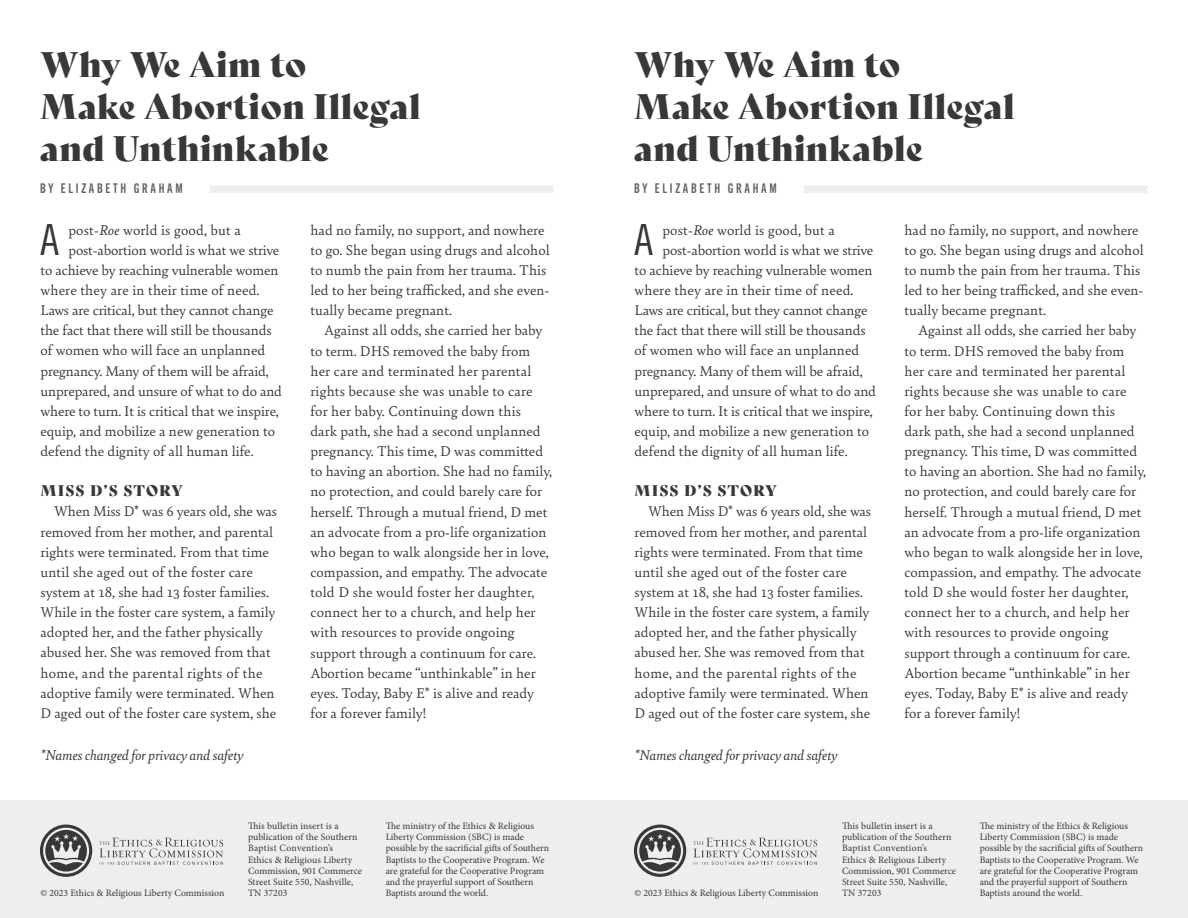
<style>
.page{position:relative;width:1188px;height:918px;background:#fff}
.page>*{position:absolute;margin:0;border:0;box-sizing:border-box;transform-origin:0 0}
.t1{font:42.9px "Trade Gothic LT Std Cn 18";color:#383839}
.t2{font:34.5px/42px "Bely Display";letter-spacing:.01em;color:#383839}
.t3{font:15px/20.1px "Bely";color:#383839}
.t4{font:italic 15px "Bely";color:#383839}
.t5{font:15px "Bely Display";letter-spacing:.075em;color:#383839}
.t6{font:13.5px "Trade Gothic Next SR Pro Bd Cm";letter-spacing:.2em;color:#636366}
.t7{font:9.75px/11.2px "Minion Pro";color:#383839}
.s1{font-style:italic}
</style>
<div class="page">
<div style="left:0;top:800px;width:594px;height:118px;background:#eeeeef"></div>
<svg style="left:99px;top:838px;width:124px;height:27px"></svg>
<svg style="left:40px;top:825px;width:52px;height:52px"></svg>
<div style="left:210px;top:185px;width:344px;height:8px;background:#eeeeef"></div>
<div style="left:594px;top:800px;width:594px;height:118px;background:#eeeeef"></div>
<svg style="left:693px;top:838px;width:124px;height:27px"></svg>
<svg style="left:634px;top:825px;width:52px;height:52px"></svg>
<div style="left:804px;top:185px;width:344px;height:8px;background:#eeeeef"></div>
<h2 class="t2" style="left:40px;top:41px;width:382px">Why We Aim to<br>Make Abortion Illegal and Unthinkable</h2>
<p class="t6" style="left:40px;top:179px;width:144px">BY ELIZABETH GRAHAM</p>
<p class="t3" style="left:68px;top:219px;width:174px">post-<span class="s1">Roe</span> world is good, but a</p>
<p class="t3" style="left:68px;top:239px;width:212px">post-abortion world is what we strive</p>
<p class="t3" style="left:41px;top:259px;width:239px">to achieve by reaching vulnerable women</p>
<p class="t3" style="left:41px;top:279px;width:221px">where they are in their time of need.</p>
<p class="t3" style="left:41px;top:299px;width:234px">Laws are critical, but they cannot change</p>
<p class="t3" style="left:41px;top:320px;width:233px">the fact that there will still be thousands</p>
<p class="t3" style="left:41px;top:340px;width:226px">of women who will face an unplanned</p>
<p class="t3" style="left:41px;top:360px;width:230px">pregnancy. Many of them will be afraid,</p>
<p class="t3" style="left:41px;top:380px;width:243px">unprepared, and unsure of what to do and</p>
<p class="t3" style="left:41px;top:400px;width:240px">where to turn. It is critical that we inspire,</p>
<p class="t3" style="left:41px;top:420px;width:236px">equip, and mobilize a new generation to</p>
<p class="t3" style="left:41px;top:440px;width:215px">defend the dignity of all human life.</p>
<p class="t5" style="left:41px;top:479px;width:144px">MISS D’S STORY</p>
<p class="t3" style="left:41px;top:501px;width:238px;text-indent:14px">When Miss D* was 6 years old, she was removed from her mother, and parental rights were terminated. From that time until she aged out of the foster care system at 18, she had 13 foster families.<br>While in the foster care system, a family adopted her, and the father physically abused her. She was removed from that home, and the parental rights of the adoptive family were terminated. When D aged out of the foster care system, she</p>
<h1 class="t1" style="left:40px;top:214px;width:21px">A</h1>
<p class="t3" style="left:311px;top:219px;width:241px">had no family, no support, and nowhere to go. She began using drugs and alcohol to numb the pain from her trauma. This led to her being trafficked, and she even&shy;tually became pregnant.</p>
<p class="t3" style="left:311px;top:320px;width:243px;text-indent:14px">Against all odds, she carried her baby to term. DHS removed the baby from her care and terminated her parental rights because she was unable to care for her baby. Continuing down this<br>dark path, she had a second unplanned pregnancy. This time, D was committed to having an abortion. She had no family, no protection, and could barely care for herself. Through a mutual friend, D met an advocate from a pro-life organization who began to walk alongside her in love, compassion, and empathy. The advocate told D she would foster her daughter, connect her to a church, and help her with resources to provide ongoing support through a continuum for care.<br>Abortion became “unthinkable” in her eyes. Today, Baby E* is alive and ready for a forever family!</p>
<p class="t4" style="left:40px;top:744px;width:205px">*Names changed for privacy and safety</p>
<p class="t7" style="left:248px;top:820px;width:115px">This bulletin insert is a publication of the Southern<br>Baptist Convention’s<br>Ethics &amp; Religious Liberty<br>Commission, 901 Commerce<br>Street Suite 550, Nashville,<br>TN 37203</p>
<p class="t7" style="left:386px;top:820px;width:165px">The ministry of the Ethics &amp; Religious Liberty Commission (SBC) is made possible by the sacrificial gifts of Southern Baptists to the Cooperative Program. We are grateful for the Cooperative Program and the prayerful support of Southern</p>
<p class="t7" style="left:41px;top:888px;width:185px">© 2023 Ethics &amp; Religious Liberty Commission</p>
<p class="t7" style="left:386px;top:888px;width:104px">Baptists around the world.</p>
<h2 class="t2" style="left:634px;top:41px;width:382px">Why We Aim to<br>Make Abortion Illegal and Unthinkable</h2>
<p class="t6" style="left:634px;top:179px;width:144px">BY ELIZABETH GRAHAM</p>
<p class="t3" style="left:662px;top:219px;width:174px">post-<span class="s1">Roe</span> world is good, but a</p>
<p class="t3" style="left:662px;top:239px;width:212px">post-abortion world is what we strive</p>
<p class="t3" style="left:635px;top:259px;width:239px">to achieve by reaching vulnerable women</p>
<p class="t3" style="left:635px;top:279px;width:221px">where they are in their time of need.</p>
<p class="t3" style="left:635px;top:299px;width:234px">Laws are critical, but they cannot change</p>
<p class="t3" style="left:635px;top:320px;width:233px">the fact that there will still be thousands</p>
<p class="t3" style="left:635px;top:340px;width:226px">of women who will face an unplanned</p>
<p class="t3" style="left:635px;top:360px;width:230px">pregnancy. Many of them will be afraid,</p>
<p class="t3" style="left:635px;top:380px;width:243px">unprepared, and unsure of what to do and</p>
<p class="t3" style="left:635px;top:400px;width:240px">where to turn. It is critical that we inspire,</p>
<p class="t3" style="left:635px;top:420px;width:236px">equip, and mobilize a new generation to</p>
<p class="t3" style="left:635px;top:440px;width:215px">defend the dignity of all human life.</p>
<p class="t5" style="left:635px;top:479px;width:144px">MISS D’S STORY</p>
<p class="t3" style="left:635px;top:501px;width:238px;text-indent:14px">When Miss D* was 6 years old, she was removed from her mother, and parental rights were terminated. From that time until she aged out of the foster care system at 18, she had 13 foster families.<br>While in the foster care system, a family adopted her, and the father physically abused her. She was removed from that home, and the parental rights of the adoptive family were terminated. When D aged out of the foster care system, she</p>
<h1 class="t1" style="left:634px;top:214px;width:21px">A</h1>
<p class="t3" style="left:905px;top:219px;width:241px">had no family, no support, and nowhere to go. She began using drugs and alcohol to numb the pain from her trauma. This led to her being trafficked, and she even&shy;tually became pregnant.</p>
<p class="t3" style="left:905px;top:320px;width:243px;text-indent:14px">Against all odds, she carried her baby to term. DHS removed the baby from her care and terminated her parental rights because she was unable to care for her baby. Continuing down this<br>dark path, she had a second unplanned pregnancy. This time, D was committed to having an abortion. She had no family, no protection, and could barely care for herself. Through a mutual friend, D met an advocate from a pro-life organization who began to walk alongside her in love, compassion, and empathy. The advocate told D she would foster her daughter, connect her to a church, and help her with resources to provide ongoing support through a continuum for care.<br>Abortion became “unthinkable” in her eyes. Today, Baby E* is alive and ready for a forever family!</p>
<p class="t4" style="left:634px;top:744px;width:205px">*Names changed for privacy and safety</p>
<p class="t7" style="left:842px;top:820px;width:115px">This bulletin insert is a publication of the Southern<br>Baptist Convention’s<br>Ethics &amp; Religious Liberty<br>Commission, 901 Commerce<br>Street Suite 550, Nashville,<br>TN 37203</p>
<p class="t7" style="left:980px;top:820px;width:165px">The ministry of the Ethics &amp; Religious Liberty Commission (SBC) is made possible by the sacrificial gifts of Southern Baptists to the Cooperative Program. We are grateful for the Cooperative Program and the prayerful support of Southern</p>
<p class="t7" style="left:635px;top:888px;width:185px">© 2023 Ethics &amp; Religious Liberty Commission</p>
<p class="t7" style="left:980px;top:888px;width:104px">Baptists around the world.</p>
</div>
